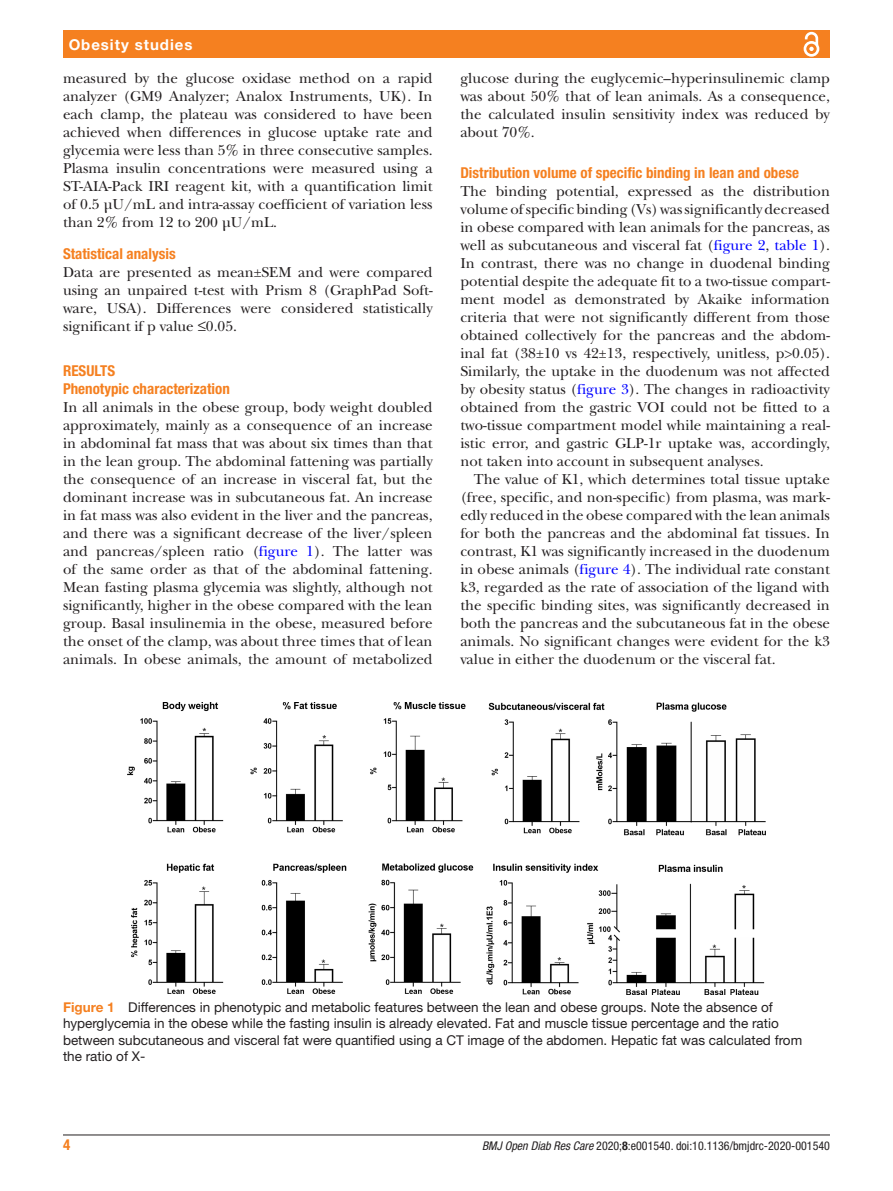
<style>
.page{position:relative;width:893px;height:1191px;background:#fff}
.page>*{position:absolute;margin:0;border:0;box-sizing:border-box;transform-origin:0 0}
.t1{font:15px/18px "New Baskerville";color:#231f20;text-align:justify}
.t2{font:700 condensed 15px/18px "Helvetica Neue LT Std";color:#f58020}
.t3{font:700 15px "Helvetica Neue LT Std";letter-spacing:.065em;color:#fff}
.t4{font:13.5px/16.2px "Helvetica Neue LT Std";color:#231f20}
.t5{font:condensed 12px "Helvetica Neue LT Std";color:#231f20}
.s1{color:#00f}
.s2{font-weight:700;color:#f58020}
.s3{font-style:italic}
.s4{font-weight:700}
</style>
<div class="page">
<hr style="left:63px;top:1134px;width:767px;height:1px;background:#231f20">
<div style="left:63px;top:31px;width:767px;height:27px;background:#f58020"></div>
<svg style="left:803px;top:31px;width:17px;height:26px"></svg>
<img style="left:128px;top:702px;width:637px;height:292px">
<p class="t3" style="left:69px;top:35px;width:125px">Obesity studies</p>
<p class="t1" style="left:63px;top:69px;width:371px">measured by the glucose oxidase method on a rapid analyzer (GM9 Analyzer; Analox Instruments, UK). In each clamp, the plateau was considered to have been achieved when differences in glucose uptake rate and glycemia were less than 5% in three consecutive samples.<br>Plasma insulin concentrations were measured using a ST-AIA-Pack IRI reagent kit, with a quantification limit of 0.5 µU/mL and intra-assay coefficient of variation less than 2% from 12 to 200 µU/mL.</p>
<p class="t2" style="left:63px;top:244px;width:114px">Statistical analysis</p>
<p class="t1" style="left:63px;top:263px;width:371px">Data are presented as mean±SEM and were compared using an unpaired t-test with Prism 8 (GraphPad Soft&shy;ware, USA). Differences were considered statistically significant if p value ≤0.05.</p>
<p class="t2" style="left:63px;top:361px;width:168px">RESULTS<br>Phenotypic characterization</p>
<p class="t1" style="left:63px;top:398px;width:371px">In all animals in the obese group, body weight doubled approximately, mainly as a consequence of an increase in abdominal fat mass that was about six times than that in the lean group. The abdominal fattening was partially the consequence of an increase in visceral fat, but the dominant increase was in subcutaneous fat. An increase in fat mass was also evident in the liver and the pancreas, and there was a significant decrease of the liver/spleen and pancreas/spleen ratio (<span class="s1">figure 1</span>). The latter was of the same order as that of the abdominal fattening.<br>Mean fasting plasma glycemia was slightly, although not significantly, higher in the obese compared with the lean group. Basal insulinemia in the obese, measured before the onset of the clamp, was about three times that of lean animals. In obese animals, the amount of metabolized</p>
<p class="t1" style="left:460px;top:69px;width:371px">glucose during the euglycemic–hyperinsulinemic clamp was about 50% that of lean animals. As a consequence, the calculated insulin sensitivity index was reduced by about 70%.</p>
<p class="t2" style="left:460px;top:163px;width:340px">Distribution volume of specific binding in lean and obese</p>
<p class="t1" style="left:460px;top:182px;width:371px">The binding potential, expressed as the distribution volume of specific binding (Vs) was significantly decreased in obese compared with lean animals for the pancreas, as well as subcutaneous and visceral fat (<span class="s1">figure 2</span>, <span class="s1">table 1</span>).<br>In contrast, there was no change in duodenal binding potential despite the adequate fit to a two-tissue compart&shy;ment model as demonstrated by Akaike information criteria that were not significantly different from those obtained collectively for the pancreas and the abdom&shy;inal fat (38±10 vs 42±13, respectively, unitless, p&gt;0.05).<br>Similarly, the uptake in the duodenum was not affected by obesity status (<span class="s1">figure 3</span>). The changes in radioactivity obtained from the gastric VOI could not be fitted to a two-tissue compartment model while maintaining a real&shy;istic error, and gastric GLP-1r uptake was, accordingly, not taken into account in subsequent analyses.</p>
<p class="t1" style="left:460px;top:470px;width:371px;text-indent:14px">The value of K1, which determines total tissue uptake (free, specific, and non-specific) from plasma, was mark&shy;edly reduced in the obese compared with the lean animals for both the pancreas and the abdominal fat tissues. In contrast, K1 was significantly increased in the duodenum in obese animals (<span class="s1">figure 4</span>). The individual rate constant k3, regarded as the rate of association of the ligand with the specific binding sites, was significantly decreased in both the pancreas and the subcutaneous fat in the obese animals. No significant changes were evident for the k3 value in either the duodenum or the visceral fat.</p>
<p class="t4" style="left:63px;top:999px;width:741px"><span class="s2">Figure 1</span> Differences in phenotypic and metabolic features between the lean and obese groups. Note the absence of hyperglycemia in the obese while the fasting insulin is already elevated. Fat and muscle tissue percentage and the ratio between subcutaneous and visceral fat were quantified using a CT image of the abdomen. Hepatic fat was calculated from the ratio of X-</p>
<p class="t2" style="left:63px;top:1135px;width:9px">4</p>
<p class="t5" style="left:482px;top:1138px;width:349px"><span class="s3">BMJ Open Diab Res Care</span> 2020;<span class="s4">8</span>:e001540. doi:10.1136/bmjdrc-2020-001540</p>
</div>
